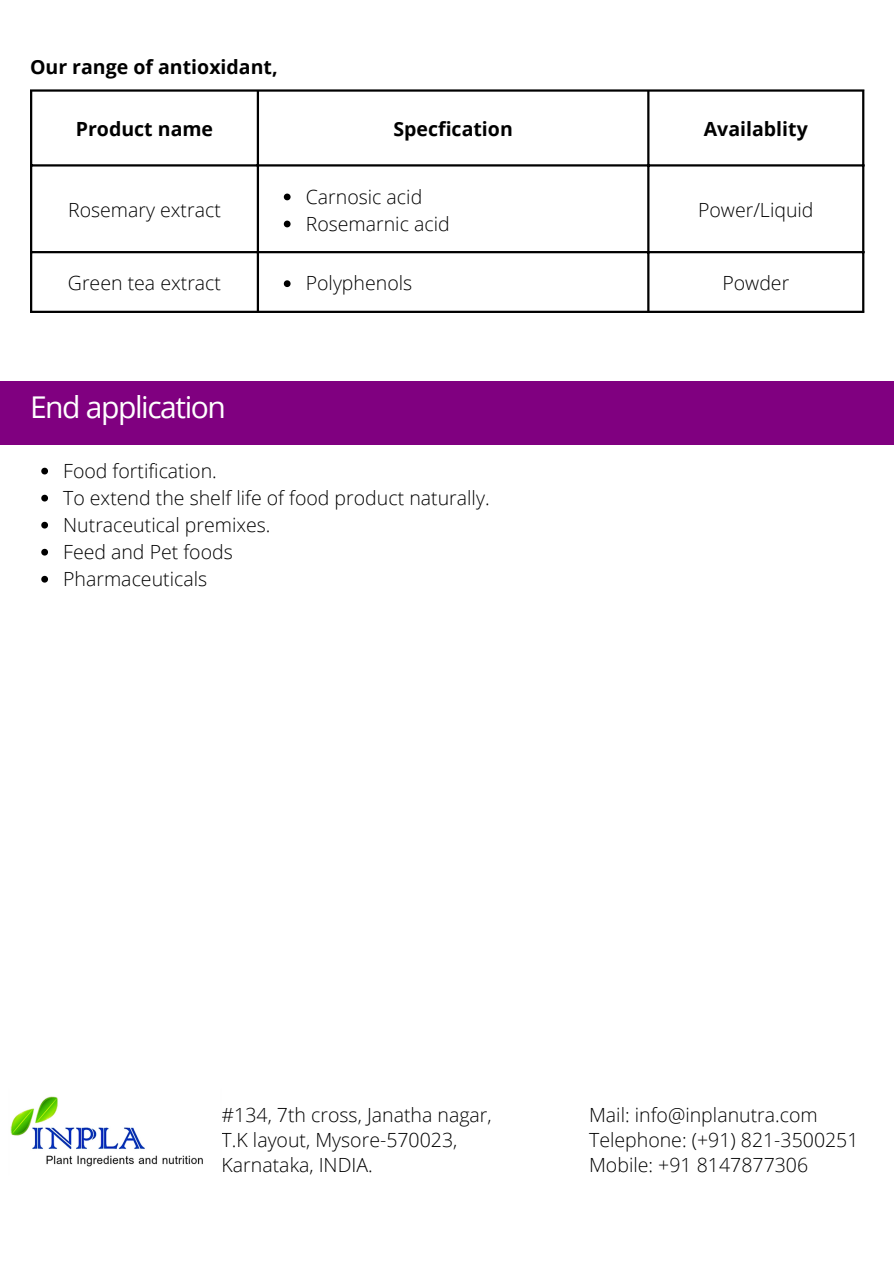
<style>
.page{position:relative;width:894px;height:1264px;background:#fff}
.page>*{position:absolute;margin:0;border:0;box-sizing:border-box;transform-origin:0 0}
.t1{font:30px "Open Sans";letter-spacing:-.045em;color:#fff}
.t2{font:300 19.5px/24.8px "Open Sans";color:#000}
.t3{font:700 19.5px "Open Sans";color:#000}
</style>
<div class="page">
<svg style="left:284px;top:193px;width:6px;height:7px"></svg>
<svg style="left:284px;top:221px;width:6px;height:6px"></svg>
<svg style="left:284px;top:280px;width:6px;height:7px"></svg>
<hr style="left:30px;top:92px;width:2px;height:219px;background:#000">
<hr style="left:257px;top:92px;width:2px;height:219px;background:#000">
<hr style="left:647px;top:92px;width:2px;height:219px;background:#000">
<hr style="left:861px;top:92px;width:3px;height:219px;background:#000">
<hr style="left:30px;top:89px;width:834px;height:3px;background:#000">
<hr style="left:30px;top:164px;width:834px;height:2px;background:#000">
<hr style="left:30px;top:251px;width:834px;height:2px;background:#000">
<hr style="left:30px;top:311px;width:834px;height:2px;background:#000">
<div style="left:0;top:381px;width:893px;height:63px;background:#800080"></div>
<svg style="left:41px;top:467px;width:7px;height:7px"></svg>
<svg style="left:41px;top:495px;width:7px;height:6px"></svg>
<svg style="left:41px;top:522px;width:7px;height:6px"></svg>
<svg style="left:41px;top:549px;width:7px;height:6px"></svg>
<svg style="left:41px;top:576px;width:7px;height:6px"></svg>
<img style="left:10px;top:1096px;width:193px;height:71px">
<p class="t3" style="left:30px;top:53px;width:249px">Our range of antioxidant,</p>
<p class="t3" style="left:76px;top:115px;width:139px">Product name</p>
<p class="t3" style="left:393px;top:115px;width:121px">Specfication</p>
<p class="t3" style="left:703px;top:115px;width:105px">Availablity</p>
<p class="t2" style="left:68px;top:197px;width:154px">Rosemary extract</p>
<p class="t2" style="left:305px;top:184px;width:118px">Carnosic acid</p>
<p class="t2" style="left:305px;top:211px;width:145px">Rosemarnic acid</p>
<p class="t2" style="left:697px;top:197px;width:117px">Power/Liquid</p>
<p class="t2" style="left:68px;top:270px;width:155px">Green tea extract</p>
<p class="t2" style="left:305px;top:270px;width:108px">Polyphenols</p>
<p class="t2" style="left:722px;top:270px;width:68px">Powder</p>
<p class="t1" style="left:30px;top:386px;width:197px">End application</p>
<p class="t2" style="left:63px;top:458px;width:155px">Food fortification.</p>
<p class="t2" style="left:63px;top:485px;width:428px">To extend the shelf life of food product naturally.</p>
<p class="t2" style="left:63px;top:512px;width:209px">Nutraceutical premixes.</p>
<p class="t2" style="left:63px;top:539px;width:171px">Feed and Pet foods</p>
<p class="t2" style="left:63px;top:566px;width:145px">Pharmaceuticals</p>
<p class="t2" style="left:221px;top:1102px;width:271px">#134, 7th cross, Janatha nagar,<br>T.K layout, Mysore-570023,<br>Karnataka, INDIA.</p>
<p class="t2" style="left:589px;top:1102px;width:230px">Mail: info@inplanutra.com</p>
<p class="t2" style="left:589px;top:1126px;width:271px">Telephone: (+91) 821-3500251</p>
<p class="t2" style="left:589px;top:1151px;width:220px">Mobile: +91 8147877306</p>
</div>
